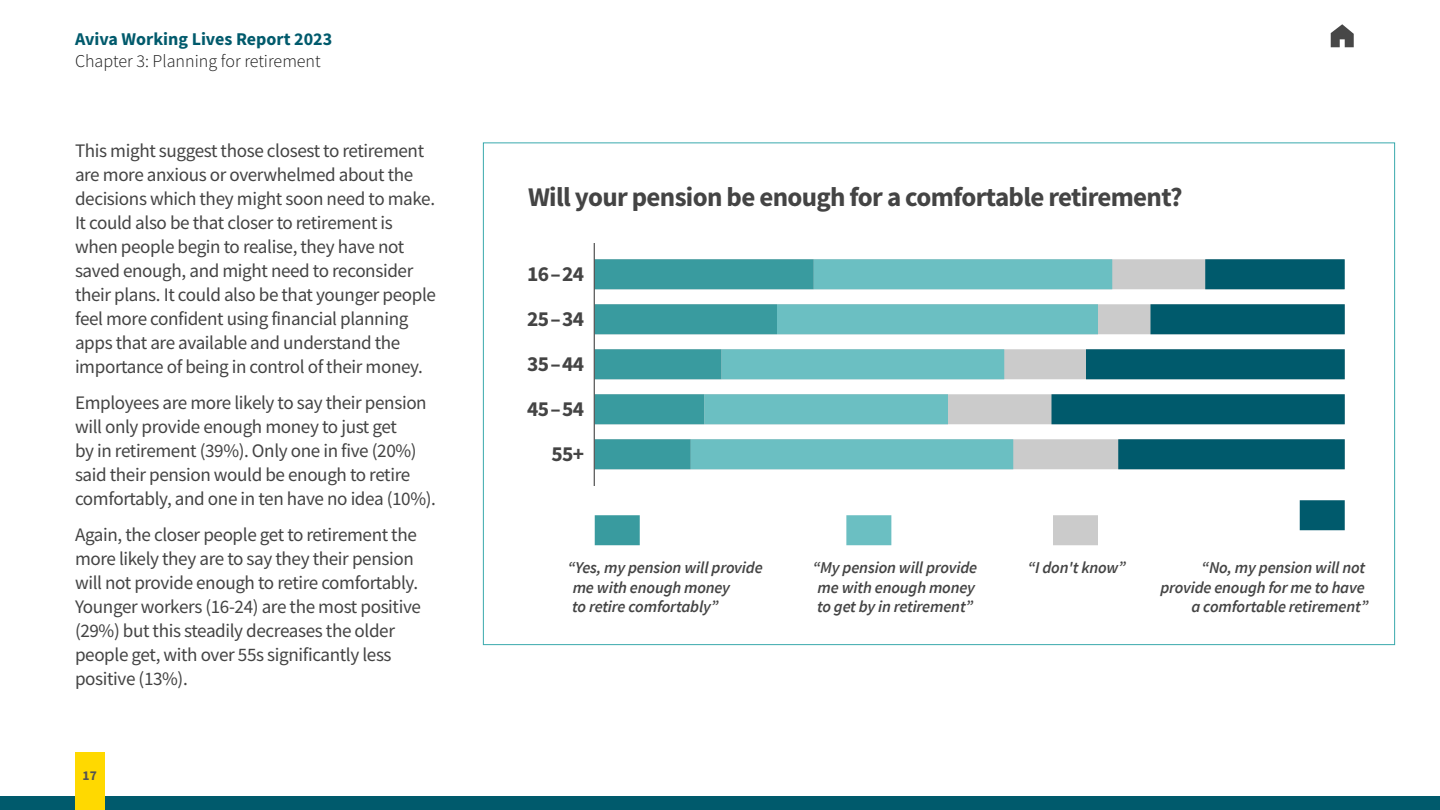
<style>
.page{position:relative;width:1440px;height:810px;background:#fff}
.page>*{position:absolute;margin:0;border:0;box-sizing:border-box;transform-origin:0 0}
.t1{font:700 27px "Source Sans Pro";letter-spacing:-.025em;color:#444}
.t2{font:700 21.45px/45px "Source Sans Pro";letter-spacing:-.03em;color:#444;text-align:right}
.t3{font:19.12px/24px "Source Sans Pro";letter-spacing:-.02em;color:#444}
.t4{font:300 18px "Source Sans Pro";color:#191919}
.t5{font:700 18px "Source Sans Pro";color:#005a6c}
.t6{font:italic 600 16.5px/19.5px "Source Sans Pro";letter-spacing:-.01em;color:#444}
.t7{font:700 13.5px "Source Sans Pro";color:#535353}
</style>
<div class="page">
<div style="left:594px;top:259px;width:750px;height:30px;background:#cbcbcb"></div>
<div style="left:595px;top:304px;width:750px;height:30px;background:#cbcbcb"></div>
<div style="left:595px;top:349px;width:750px;height:30px;background:#cbcbcb"></div>
<div style="left:595px;top:394px;width:750px;height:30px;background:#cbcbcb"></div>
<div style="left:595px;top:439px;width:750px;height:30px;background:#cbcbcb"></div>
<div style="left:595px;top:394px;width:109px;height:30px;background:#399b9f"></div>
<div style="left:1052px;top:394px;width:293px;height:30px;background:#005a6c"></div>
<div style="left:595px;top:439px;width:96px;height:30px;background:#399b9f"></div>
<div style="left:1118px;top:439px;width:227px;height:30px;background:#005a6c"></div>
<div style="left:595px;top:349px;width:127px;height:30px;background:#399b9f"></div>
<div style="left:1086px;top:349px;width:259px;height:30px;background:#005a6c"></div>
<div style="left:595px;top:304px;width:182px;height:30px;background:#399b9f"></div>
<div style="left:1150px;top:304px;width:195px;height:30px;background:#005a6c"></div>
<div style="left:595px;top:259px;width:219px;height:30px;background:#399b9f"></div>
<div style="left:1205px;top:259px;width:140px;height:30px;background:#005a6c"></div>
<div style="left:814px;top:259px;width:298px;height:30px;background:#6bbfc2"></div>
<div style="left:777px;top:304px;width:321px;height:30px;background:#6bbfc2"></div>
<div style="left:722px;top:349px;width:282px;height:30px;background:#6bbfc2"></div>
<div style="left:704px;top:394px;width:244px;height:30px;background:#6bbfc2"></div>
<div style="left:691px;top:439px;width:322px;height:30px;background:#6bbfc2"></div>
<div style="left:595px;top:515px;width:45px;height:30px;background:#399b9f"></div>
<div style="left:846px;top:515px;width:45px;height:30px;background:#6bbfc2"></div>
<div style="left:1053px;top:515px;width:45px;height:30px;background:#cbcbcb"></div>
<div style="left:1300px;top:500px;width:45px;height:30px;background:#005a6c"></div>
<hr style="left:594px;top:243px;width:1px;height:243px;background:#444">
<svg style="left:1331px;top:24px;width:23px;height:23px"></svg>
<div style="left:0;top:796px;width:1440px;height:14px;background:#005a6c"></div>
<div style="left:75px;top:753px;width:29px;height:57px;background:#ffd900"></div>
<p class="t5" style="left:75px;top:27px;width:259px">Aviva Working Lives Report 2023</p>
<p class="t4" style="left:75px;top:50px;width:247px">Chapter 3: Planning for retirement</p>
<p class="t3" style="left:75px;top:138px;width:363px">This might suggest those closest to retirement are more anxious or overwhelmed about the decisions which they might soon need to make.<br>It could also be that closer to retirement is when people begin to realise, they have not saved enough, and might need to reconsider their plans. It could also be that younger people feel more confident using financial planning apps that are available and understand the importance of being in control of their money.</p>
<p class="t3" style="left:75px;top:390px;width:362px">Employees are more likely to say their pension will only provide enough money to just get<br>by in retirement (39%). Only one in five (20%) said their pension would be enough to retire comfortably, and one in ten have no idea (10%).</p>
<p class="t3" style="left:75px;top:522px;width:348px">Again, the closer people get to retirement the more likely they are to say they their pension will not provide enough to retire comfortably.<br>Younger workers (16-24) are the most positive (29%) but this steadily decreases the older people get, with over 55s significantly less positive (13%).</p>
<p class="t7" style="left:83px;top:766px;width:16px">17</p>
<h1 class="t1" style="left:528px;top:179px;width:656px">Will your pension be enough for a comfortable retirement?</h1>
<p class="t2" style="left:527px;top:251px;width:59px">16–24<br>25–34<br>35–44<br>45–54<br>55+</p>
<p class="t6" style="left:568px;top:558px;width:196px">“Yes, my pension will provide me with enough money<br>to retire comfortably”</p>
<p class="t6" style="left:813px;top:558px;width:166px">“My pension will provide me with enough money to get by in retirement”</p>
<p class="t6" style="left:1028px;top:558px;width:100px">“I don't know”</p>
<p class="t6" style="left:1160px;top:558px;width:209px;text-align:right">“No, my pension will not provide enough for me to have a comfortable retirement”</p>
</div>
